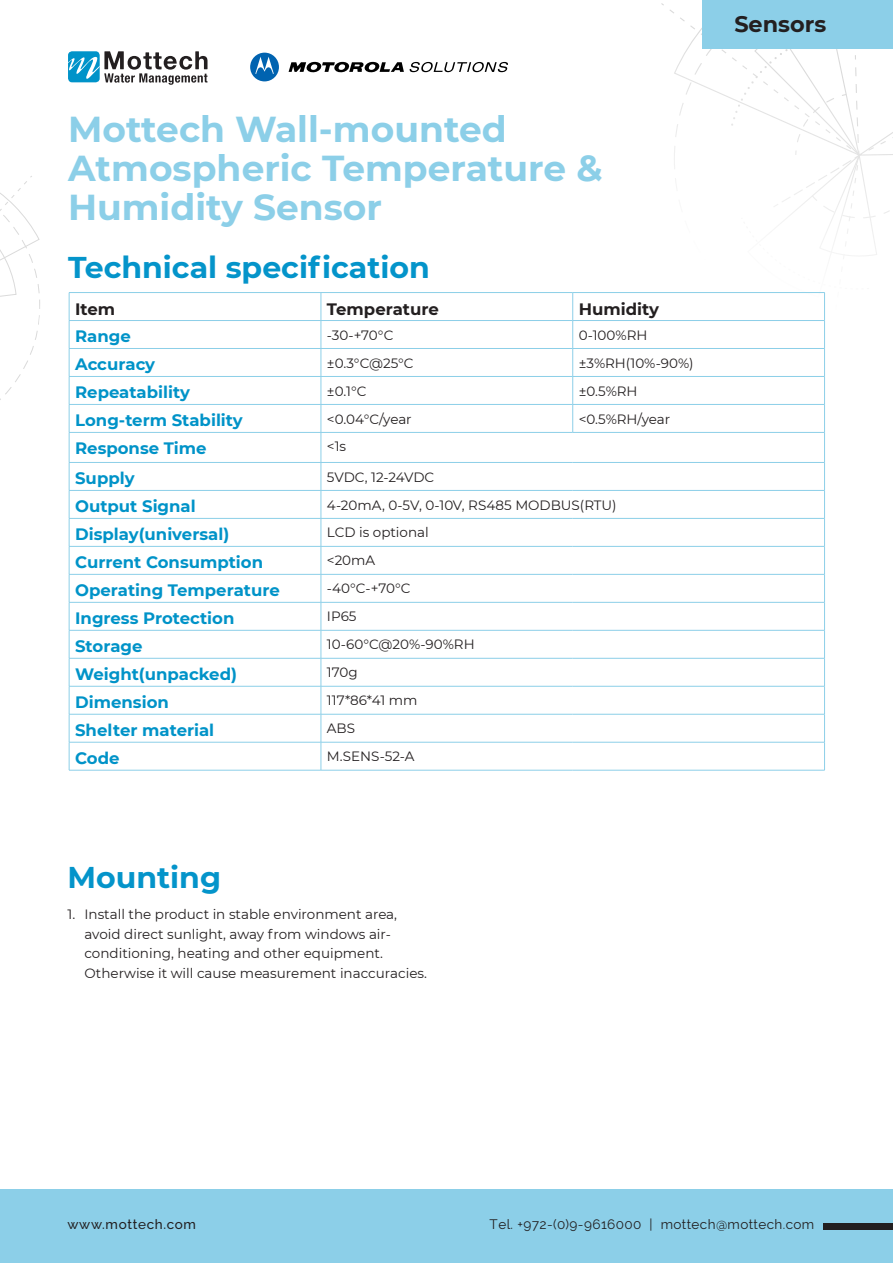
<style>
.page{position:relative;width:893px;height:1263px;background:#fff}
.page>*{position:absolute;margin:0;border:0;box-sizing:border-box;transform-origin:0 0}
.t1{font:700 36px/39px "Montserrat";color:#8ccfe8}
.t2{font:700 30px "Montserrat";color:#0494ca}
.t3{font:700 22.35px "Montserrat";color:#231f20}
.t4{font:700 16.5px "Montserrat";color:#0093c8}
.t5{font:700 16.5px "Montserrat";color:#231f20}
.t6{font:13.5px "Montserrat";color:#231f20}
.t7{font:13.5px "Raleway";letter-spacing:.03em;color:#221f20}
.t8{font:500 13.5px "Raleway";letter-spacing:.05em;color:#221f20}
</style>
<div class="page">
<svg style="left:250px;top:53px;width:29px;height:28px"></svg>
<svg style="left:289px;top:62px;width:115px;height:11px"></svg>
<svg style="left:410px;top:62px;width:98px;height:10px"></svg>
<svg style="left:68px;top:51px;width:139px;height:34px"></svg>
<div style="left:0;top:1189px;width:893px;height:74px;background:#8ccfe8"></div>
<svg style="left:0;top:176px;width:40px;height:224px"></svg>
<div style="left:824px;top:1223px;width:69px;height:6px;background:#221f20"></div>
<hr style="left:69px;top:292px;width:252px;height:1px;background:#8ccfe8">
<hr style="left:321px;top:292px;width:252px;height:1px;background:#8ccfe8">
<hr style="left:573px;top:292px;width:252px;height:1px;background:#8ccfe8">
<hr style="left:69px;top:320px;width:252px;height:1px;background:#8ccfe8">
<hr style="left:321px;top:320px;width:252px;height:1px;background:#8ccfe8">
<hr style="left:573px;top:320px;width:252px;height:1px;background:#8ccfe8">
<hr style="left:69px;top:348px;width:252px;height:1px;background:#8ccfe8">
<hr style="left:573px;top:348px;width:252px;height:1px;background:#8ccfe8">
<hr style="left:69px;top:376px;width:252px;height:1px;background:#8ccfe8">
<hr style="left:573px;top:376px;width:252px;height:1px;background:#8ccfe8">
<hr style="left:69px;top:404px;width:252px;height:1px;background:#8ccfe8">
<hr style="left:573px;top:404px;width:252px;height:1px;background:#8ccfe8">
<hr style="left:69px;top:432px;width:252px;height:1px;background:#8ccfe8">
<hr style="left:573px;top:432px;width:252px;height:1px;background:#8ccfe8">
<hr style="left:69px;top:462px;width:252px;height:1px;background:#8ccfe8">
<hr style="left:321px;top:462px;width:252px;height:1px;background:#8ccfe8">
<hr style="left:573px;top:462px;width:252px;height:1px;background:#8ccfe8">
<hr style="left:69px;top:490px;width:252px;height:1px;background:#8ccfe8">
<hr style="left:321px;top:490px;width:252px;height:1px;background:#8ccfe8">
<hr style="left:573px;top:490px;width:252px;height:1px;background:#8ccfe8">
<hr style="left:69px;top:518px;width:252px;height:1px;background:#8ccfe8">
<hr style="left:321px;top:518px;width:252px;height:1px;background:#8ccfe8">
<hr style="left:573px;top:518px;width:252px;height:1px;background:#8ccfe8">
<hr style="left:69px;top:546px;width:252px;height:1px;background:#8ccfe8">
<hr style="left:321px;top:546px;width:252px;height:1px;background:#8ccfe8">
<hr style="left:573px;top:546px;width:252px;height:1px;background:#8ccfe8">
<hr style="left:69px;top:574px;width:252px;height:1px;background:#8ccfe8">
<hr style="left:321px;top:574px;width:252px;height:1px;background:#8ccfe8">
<hr style="left:573px;top:574px;width:252px;height:1px;background:#8ccfe8">
<hr style="left:69px;top:602px;width:252px;height:1px;background:#8ccfe8">
<hr style="left:321px;top:602px;width:252px;height:1px;background:#8ccfe8">
<hr style="left:573px;top:602px;width:252px;height:1px;background:#8ccfe8">
<hr style="left:69px;top:630px;width:252px;height:1px;background:#8ccfe8">
<hr style="left:321px;top:630px;width:252px;height:1px;background:#8ccfe8">
<hr style="left:573px;top:630px;width:252px;height:1px;background:#8ccfe8">
<hr style="left:69px;top:658px;width:252px;height:1px;background:#8ccfe8">
<hr style="left:321px;top:658px;width:252px;height:1px;background:#8ccfe8">
<hr style="left:573px;top:658px;width:252px;height:1px;background:#8ccfe8">
<hr style="left:69px;top:686px;width:252px;height:1px;background:#8ccfe8">
<hr style="left:321px;top:686px;width:252px;height:1px;background:#8ccfe8">
<hr style="left:573px;top:686px;width:252px;height:1px;background:#8ccfe8">
<hr style="left:69px;top:714px;width:252px;height:1px;background:#8ccfe8">
<hr style="left:321px;top:714px;width:252px;height:1px;background:#8ccfe8">
<hr style="left:573px;top:714px;width:252px;height:1px;background:#8ccfe8">
<hr style="left:69px;top:742px;width:252px;height:1px;background:#8ccfe8">
<svg style="left:69px;top:293px;width:1px;height:477px"></svg>
<hr style="left:321px;top:742px;width:252px;height:1px;background:#8ccfe8">
<hr style="left:573px;top:742px;width:252px;height:1px;background:#8ccfe8">
<svg style="left:661px;top:0;width:232px;height:770px"></svg>
<hr style="left:69px;top:770px;width:252px;height:1px;background:#8ccfe8">
<hr style="left:321px;top:770px;width:252px;height:1px;background:#8ccfe8">
<hr style="left:573px;top:770px;width:252px;height:1px;background:#8ccfe8">
<svg style="left:321px;top:293px;width:1px;height:477px"></svg>
<svg style="left:572px;top:293px;width:1px;height:139px"></svg>
<hr style="left:321px;top:348px;width:252px;height:1px;background:#8ccfe8">
<hr style="left:321px;top:376px;width:252px;height:1px;background:#8ccfe8">
<hr style="left:321px;top:404px;width:252px;height:1px;background:#8ccfe8">
<hr style="left:321px;top:432px;width:252px;height:1px;background:#8ccfe8">
<h1 class="t1" style="left:68px;top:108px;width:536px">Mottech Wall-mounted<br>Atmospheric Temperature &amp;<br>Humidity Sensor</h1>
<h2 class="t2" style="left:68px;top:246px;width:363px">Technical specification</h2>
<p class="t5" style="left:75px;top:297px;width:42px">Item</p>
<p class="t5" style="left:327px;top:297px;width:113px">Temperature</p>
<p class="t4" style="left:75px;top:325px;width:57px">Range</p>
<p class="t6" style="left:327px;top:325px;width:68px">-30-+70°C</p>
<p class="t4" style="left:75px;top:353px;width:82px">Accuracy</p>
<p class="t6" style="left:327px;top:353px;width:88px">±0.3°C@25°C</p>
<p class="t4" style="left:75px;top:381px;width:116px">Repeatability</p>
<p class="t6" style="left:327px;top:381px;width:41px">±0.1°C</p>
<p class="t4" style="left:75px;top:409px;width:169px">Long-term Stability</p>
<p class="t6" style="left:327px;top:409px;width:86px">&lt;0.04°C/year</p>
<p class="t4" style="left:75px;top:437px;width:133px">Response Time</p>
<p class="t6" style="left:327px;top:437px;width:21px">s1&lt;</p>
<p class="t4" style="left:75px;top:467px;width:61px">Supply</p>
<p class="t6" style="left:327px;top:467px;width:109px">5VDC, 12-24VDC</p>
<p class="t5" style="left:579px;top:297px;width:82px">Humidity</p>
<p class="t6" style="left:579px;top:325px;width:70px">0-100%RH</p>
<p class="t6" style="left:579px;top:353px;width:116px">±3%RH)10%-90%(</p>
<p class="t6" style="left:579px;top:381px;width:60px">±0.5%RH</p>
<p class="t6" style="left:579px;top:409px;width:93px">&lt;0.5%RH/year</p>
<p class="t4" style="left:75px;top:495px;width:122px">Output Signal</p>
<p class="t6" style="left:327px;top:495px;width:291px">4-20mA, 0-5V, 0-10V, RS485 MODBUS(RTU(</p>
<p class="t4" style="left:75px;top:523px;width:156px">Display(universal)</p>
<p class="t6" style="left:327px;top:523px;width:103px">LCD is optional</p>
<p class="t4" style="left:75px;top:551px;width:190px">Current Consumption</p>
<p class="t6" style="left:327px;top:551px;width:50px">&lt;20mA</p>
<p class="t4" style="left:75px;top:579px;width:206px">Operating Temperature</p>
<p class="t6" style="left:327px;top:579px;width:85px">-40°C-+70°C</p>
<p class="t4" style="left:75px;top:606px;width:161px">Ingress Protection</p>
<p class="t6" style="left:327px;top:607px;width:31px">IP65</p>
<p class="t4" style="left:75px;top:634px;width:69px">Storage</p>
<p class="t6" style="left:327px;top:635px;width:149px">10-60°C@20%-90%RH</p>
<p class="t4" style="left:75px;top:662px;width:163px">Weight(unpacked)</p>
<p class="t6" style="left:327px;top:663px;width:32px">170g</p>
<p class="t4" style="left:75px;top:690px;width:95px">Dimension</p>
<p class="t6" style="left:327px;top:691px;width:92px">117*86*41 mm</p>
<p class="t4" style="left:75px;top:718px;width:141px">Shelter material</p>
<p class="t6" style="left:327px;top:719px;width:30px">ABS</p>
<p class="t4" style="left:75px;top:746px;width:46px">Code</p>
<p class="t6" style="left:327px;top:747px;width:89px">M.SENS-52-A</p>
<h2 class="t2" style="left:67px;top:856px;width:155px">Mounting</h2>
<p class="t6" style="left:67px;top:905px;width:9px">1.</p>
<p class="t6" style="left:84px;top:905px;width:314px">Install the product in stable environment area,</p>
<p class="t6" style="left:84px;top:925px;width:308px">avoid direct sunlight, away from windows air-</p>
<p class="t6" style="left:84px;top:964px;width:344px">Otherwise it will cause measurement inaccuracies.</p>
<p class="t6" style="left:84px;top:944px;width:300px">conditioning, heating and other equipment.</p>
<h3 class="t3" style="left:734px;top:8px;width:93px">Sensors</h3>
<p class="t8" style="left:67px;top:1217px;width:130px">www.mottech.com</p>
<p class="t7" style="left:490px;top:1217px;width:153px">Tel. +972- 0( )9-9616000</p>
<p class="t7" style="left:650px;top:1217px;width:5px">|</p>
<p class="t7" style="left:661px;top:1217px;width:155px">mottech@mottech.com</p>
</div>
